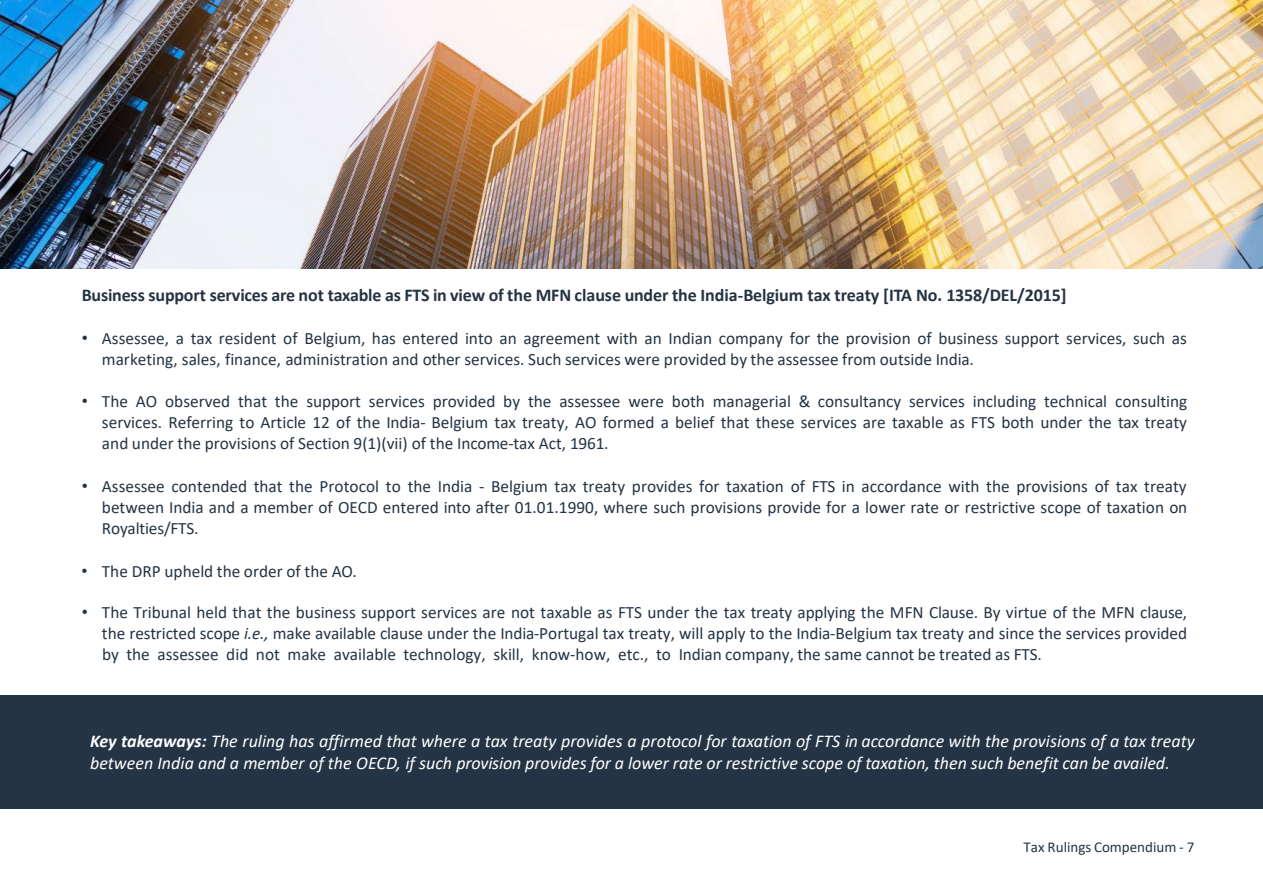
<style>
.page{position:relative;width:1263px;height:894px;background:#fff}
.page>*{position:absolute;margin:0;border:0;box-sizing:border-box;transform-origin:0 0}
.t1{font:italic 18px/22px "Calibri";color:#fff}
.t2{font:700 18px "Calibri";letter-spacing:-.01em;color:#243444}
.t3{font:17.25px/21.1px "Calibri";color:#243444;text-align:justify}
.t4{font:15px "Calibri";color:#243444}
.s1{font-family:"Arial"}
.s2{font-style:italic}
.s3{font-weight:700}
.s4{font-style:normal}
</style>
<div class="page">
<div style="left:0;top:694px;width:1263px;height:114px;background:#243444"></div>
<img style="left:0;top:0;width:1263px;height:268px">
<p class="t2" style="left:82px;top:282px;width:986px">Business support services are not taxable as FTS in view of the MFN clause under the India-Belgium tax treaty [ITA No. 1358/DEL/2015]</p>
<p class="t3" style="left:102px;top:327px;width:1086px;text-indent:-20px"><span class="s1">•</span> Assessee, a tax resident of Belgium, has entered into an agreement with an Indian company for the provision of business support services, such as marketing, sales, finance, administration and other services. Such services were provided by the assessee from outside India.</p>
<p class="t3" style="left:102px;top:390px;width:1087px;text-indent:-20px"><span class="s1">•</span> The AO observed that the support services provided by the assessee were both managerial &amp; consultancy services including technical consulting services. Referring to Article 12 of the India- Belgium tax treaty, AO formed a belief that these services are taxable as FTS both under the tax treaty and under the provisions of Section 9(1)(vii) of the Income-tax Act, 1961.</p>
<p class="t3" style="left:102px;top:475px;width:1087px;text-indent:-20px"><span class="s1">•</span> Assessee contended that the Protocol to the India - Belgium tax treaty provides for taxation of FTS in accordance with the provisions of tax treaty between India and a member of OECD entered into after 01.01.1990, where such provisions provide for a lower rate or restrictive scope of taxation on Royalties/FTS.</p>
<p class="t3" style="left:82px;top:559px;width:277px"><span class="s1">•</span> The DRP upheld the order of the AO.</p>
<p class="t3" style="left:102px;top:601px;width:1087px;text-indent:-20px"><span class="s1">•</span> The Tribunal held that the business support services are not taxable as FTS under the tax treaty applying the MFN Clause. By virtue of the MFN clause, the restricted scope <span class="s2">i.e.,</span> make available clause under the India-Portugal tax treaty, will apply to the India-Belgium tax treaty and since the services provided by the assessee did not make available technology, skill, know-how, etc., to Indian company, the same cannot be treated as FTS.</p>
<p class="t1" style="left:90px;top:728px;width:1106px"><span class="s3">Key takeaways:</span> The ruling has affirmed that where a tax treaty provides a protocol for taxation of FTS in accordance with the provisions of a tax treaty between India and a member of the OECD, if such provision provides for a lower rate or restrictive scope of taxation, then such benefit can be availed<span class="s4">.</span></p>
<p class="t4" style="left:1023px;top:836px;width:172px">Tax Rulings Compendium - 7</p>
</div>
